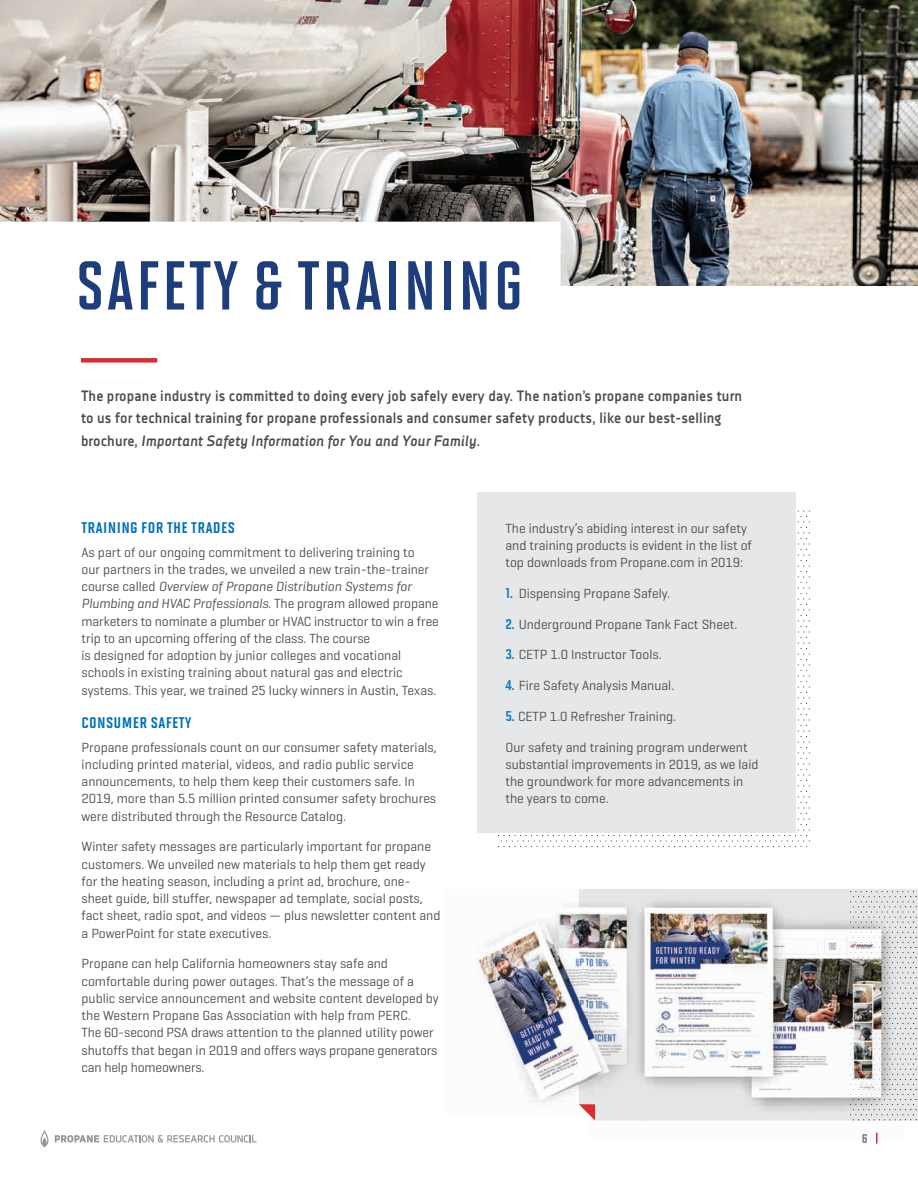
<style>
.page{position:relative;width:918px;height:1188px;background:#fff}
.page>*{position:absolute;margin:0;border:0;box-sizing:border-box;transform-origin:0 0}
.t1{font:700 69px "Solano Gothic Sc Pro";letter-spacing:.04em;color:#1e3d7c}
.t2{font:18px "Solano Gothic Sc Pro Bd SC";letter-spacing:.02em;color:#006fba}
.t3{font:700 15px/22.5px "Decima Nova";letter-spacing:.01em;color:#4b4c4d;scale:.95 1}
.t4{font:15px "Solano Gothic Sc Pro Bd SC";color:#76787b}
.t5{font:13.5px/17.2px "Geogrotesque";color:#4b4c4d}
.s1{font-style:italic}
.s2{font-family:"Solano Gothic Sc Pro Bd SC";font-size:16.5px;color:#107cc1}
</style>
<div class="page">
<img style="left:0;top:0;width:918px;height:286px">
<div style="left:81px;top:358px;width:76px;height:5px;background:#da2c32"></div>
<svg style="left:498px;top:510px;width:311px;height:337px"></svg>
<div style="left:477px;top:492px;width:319px;height:341px;background:#e6e7e9"></div>
<div style="left:0;top:222px;width:561px;height:127px;background:#fff"></div>
<img style="left:589px;top:889px;width:315px;height:46px">
<img style="left:653px;top:935px;width:197px;height:93px">
<img style="left:641px;top:1028px;width:209px;height:92px">
<img style="left:595px;top:1114px;width:46px;height:6px">
<img style="left:850px;top:891px;width:67px;height:230px">
<img style="left:477px;top:903px;width:102px;height:166px">
<img style="left:520px;top:1069px;width:59px;height:35px">
<img style="left:579px;top:890px;width:74px;height:224px">
<svg style="left:579px;top:1104px;width:16px;height:17px"></svg>
<svg style="left:40px;top:1130px;width:216px;height:17px"></svg>
<svg style="left:876px;top:1133px;width:2px;height:11px"></svg>
<h1 class="t1" style="left:76px;top:248px;width:448px">SAFETY &amp; TRAINING</h1>
<p class="t3" style="left:81px;top:384px;width:698px">The propane industry is committed to doing every job safely every day. The nation’s propane companies turn to us for technical training for propane professionals and consumer safety products, like our best-selling brochure, <span class="s1">Important Safety Information for You and Your Family</span>.</p>
<h2 class="t2" style="left:82px;top:516px;width:155px">TRAINING FOR THE TRADES</h2>
<p class="t5" style="left:82px;top:543px;width:359px">As part of our ongoing commitment to delivering training to<br>our partners in the trades, we unveiled a new train-the-trainer course called <span class="s1">Overview of Propane Distribution Systems for Plumbing and HVAC Professionals</span>. The program allowed propane marketers to nominate a plumber or HVAC instructor to win a free trip to an upcoming offering of the class. The course<br>is designed for adoption by junior colleges and vocational schools in existing training about natural gas and electric systems. This year, we trained 25 lucky winners in Austin, Texas.</p>
<h2 class="t2" style="left:82px;top:711px;width:111px">CONSUMER SAFETY</h2>
<p class="t5" style="left:82px;top:738px;width:357px">Propane professionals count on our consumer safety materials, including printed material, videos, and radio public service announcements, to help them keep their customers safe. In 2019, more than 5.5 million printed consumer safety brochures were distributed through the Resource Catalog.</p>
<p class="t5" style="left:82px;top:838px;width:360px">Winter safety messages are particularly important for propane customers. We unveiled new materials to help them get ready for the heating season, including a print ad, brochure, one&shy;sheet guide, bill stuffer, newspaper ad template, social posts, fact sheet, radio spot, and videos — plus newsletter content and a PowerPoint for state executives.</p>
<p class="t5" style="left:82px;top:955px;width:359px">Propane can help California homeowners stay safe and comfortable during power outages. That’s the message of a public service announcement and website content developed by the Western Propane Gas Association with help from PERC.<br>The 60-second PSA draws attention to the planned utility power shutoffs that began in 2019 and offers ways propane generators can help homeowners.</p>
<p class="t5" style="left:505px;top:519px;width:248px">The industry’s abiding interest in our safety and training products is evident in the list of top downloads from Propane.com in 2019:</p>
<p class="t5" style="left:505px;top:584px;width:166px"><span class="s2">1.</span> Dispensing Propane Safely.</p>
<p class="t5" style="left:505px;top:615px;width:233px"><span class="s2">2.</span> Underground Propane Tank Fact Sheet.</p>
<p class="t5" style="left:505px;top:646px;width:158px"><span class="s2">3.</span> CETP 1.0 Instructor Tools.</p>
<p class="t5" style="left:505px;top:676px;width:170px"><span class="s2">4.</span> Fire Safety Analysis Manual.</p>
<p class="t5" style="left:505px;top:707px;width:172px"><span class="s2">5.</span> CETP 1.0 Refresher Training.</p>
<p class="t5" style="left:505px;top:738px;width:255px">Our safety and training program underwent substantial improvements in 2019, as we laid the groundwork for more advancements in the years to come.</p>
<p class="t4" style="left:862px;top:1129px;width:7px">6</p>
</div>
